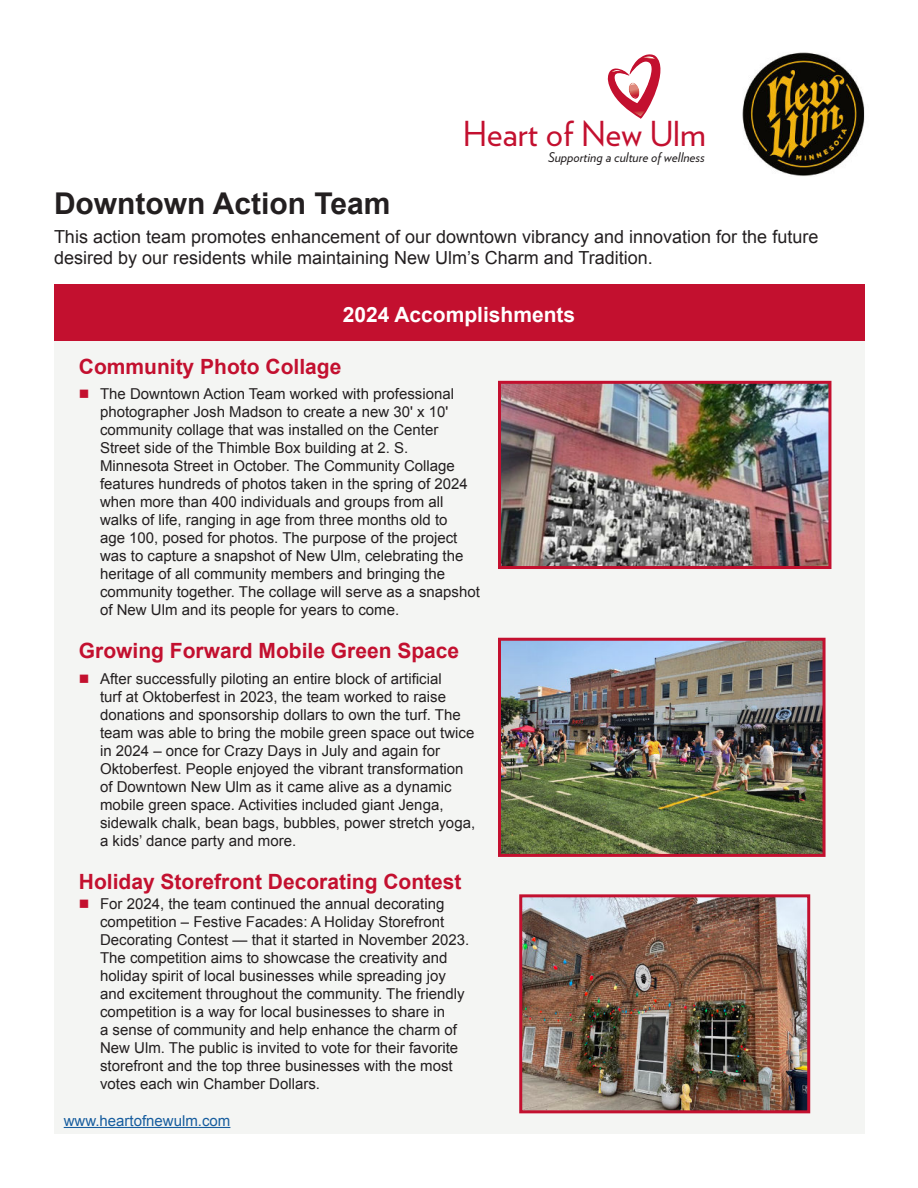
<style>
.page{position:relative;width:918px;height:1188px;background:#fff}
.page>*{position:absolute;margin:0;border:0;box-sizing:border-box;transform-origin:0 0}
.t1{font:34.35px "Verlag";color:#c3102f}
.t2{font:700 30px "Arial";color:#231f20}
.t3{font:700 21px "Arial";color:#c3102f}
.t4{font:700 21px "Arial";color:#fff}
.t5{font:18px/21.6px "Arial";color:#231f20}
.t6{font:15px/18px "Arial";color:#231f20}
.t7{font:15px "Arial";color:#175d9e}
.t8{font:italic 13.35px "Verlag";color:#231f20}
.s1{color:#c3102e}
</style>
<div class="page">
<div style="left:54px;top:284px;width:810px;height:850px;background:#f4f5f3"></div>
<svg style="left:607px;top:54px;width:54px;height:65px"></svg>
<hr style="left:64px;top:1127px;width:166px;height:1px;background:#175d9e">
<img style="left:742px;top:52px;width:123px;height:124px">
<div style="left:54px;top:284px;width:810px;height:57px;background:#c3102f"></div>
<img style="left:523px;top:898px;width:283px;height:211px">
<div style="left:519px;top:894px;width:291px;height:219px;border:3px solid #c3102f"></div>
<img style="left:502px;top:385px;width:325px;height:180px">
<div style="left:498px;top:381px;width:333px;height:188px;border:3px solid #c3102f"></div>
<img style="left:502px;top:642px;width:320px;height:211px">
<div style="left:498px;top:638px;width:328px;height:219px;border:3px solid #c3102f"></div>
<h1 class="t1" style="left:463px;top:114px;width:245px">Heart of New Ulm</h1>
<p class="t8" style="left:548px;top:153px;width:158px">Supporting a culture of wellness</p>
<h2 class="t2" style="left:54px;top:192px;width:338px">Downtown Action Team</h2>
<p class="t5" style="left:54px;top:227px;width:766px">This action team promotes enhancement of our downtown vibrancy and innovation for the future desired by our residents while maintaining New Ulm’s Charm and Tradition.</p>
<h3 class="t4" style="left:343px;top:307px;width:234px">2024 Accomplishments</h3>
<h3 class="t3" style="left:79px;top:359px;width:264px">Community Photo Collage</h3>
<p class="t6" style="left:100px;top:386px;width:381px;text-indent:-21px"><span class="s1">■</span> The Downtown Action Team worked with professional photographer Josh Madson to create a new 30' x 10' community collage that was installed on the Center Street side of the Thimble Box building at 2. S.<br>Minnesota Street in October. The Community Collage features hundreds of photos taken in the spring of 2024 when more than 400 individuals and groups from all walks of life, ranging in age from three months old to<br>age 100, posed for photos. The purpose of the project was to capture a snapshot of New Ulm, celebrating the heritage of all community members and bringing the community together. The collage will serve as a snapshot of New Ulm and its people for years to come.</p>
<h3 class="t3" style="left:79px;top:643px;width:382px">Growing Forward Mobile Green Space</h3>
<p class="t6" style="left:100px;top:670px;width:377px;text-indent:-21px"><span class="s1">■</span> After successfully piloting an entire block of artificial<br>turf at Oktoberfest in 2023, the team worked to raise donations and sponsorship dollars to own the turf. The team was able to bring the mobile green space out twice in 2024 – once for Crazy Days in July and again for Oktoberfest. People enjoyed the vibrant transformation of Downtown New Ulm as it came alive as a dynamic mobile green space. Activities included giant Jenga, sidewalk chalk, bean bags, bubbles, power stretch yoga, a kids’ dance party and more.</p>
<h3 class="t3" style="left:79px;top:874px;width:384px">Holiday Storefront Decorating Contest</h3>
<p class="t6" style="left:100px;top:896px;width:371px;text-indent:-21px"><span class="s1">■</span> For 2024, the team continued the annual decorating competition – Festive Facades: A Holiday Storefront Decorating Contest — that it started in November 2023.<br>The competition aims to showcase the creativity and holiday spirit of local businesses while spreading joy and excitement throughout the community. The friendly competition is a way for local businesses to share in<br>a sense of community and help enhance the charm of New Ulm. The public is invited to vote for their favorite storefront and the top three businesses with the most votes each win Chamber Dollars.</p>
<p class="t7" style="left:64px;top:1115px;width:168px">www.heartofnewulm.com</p>
</div>
